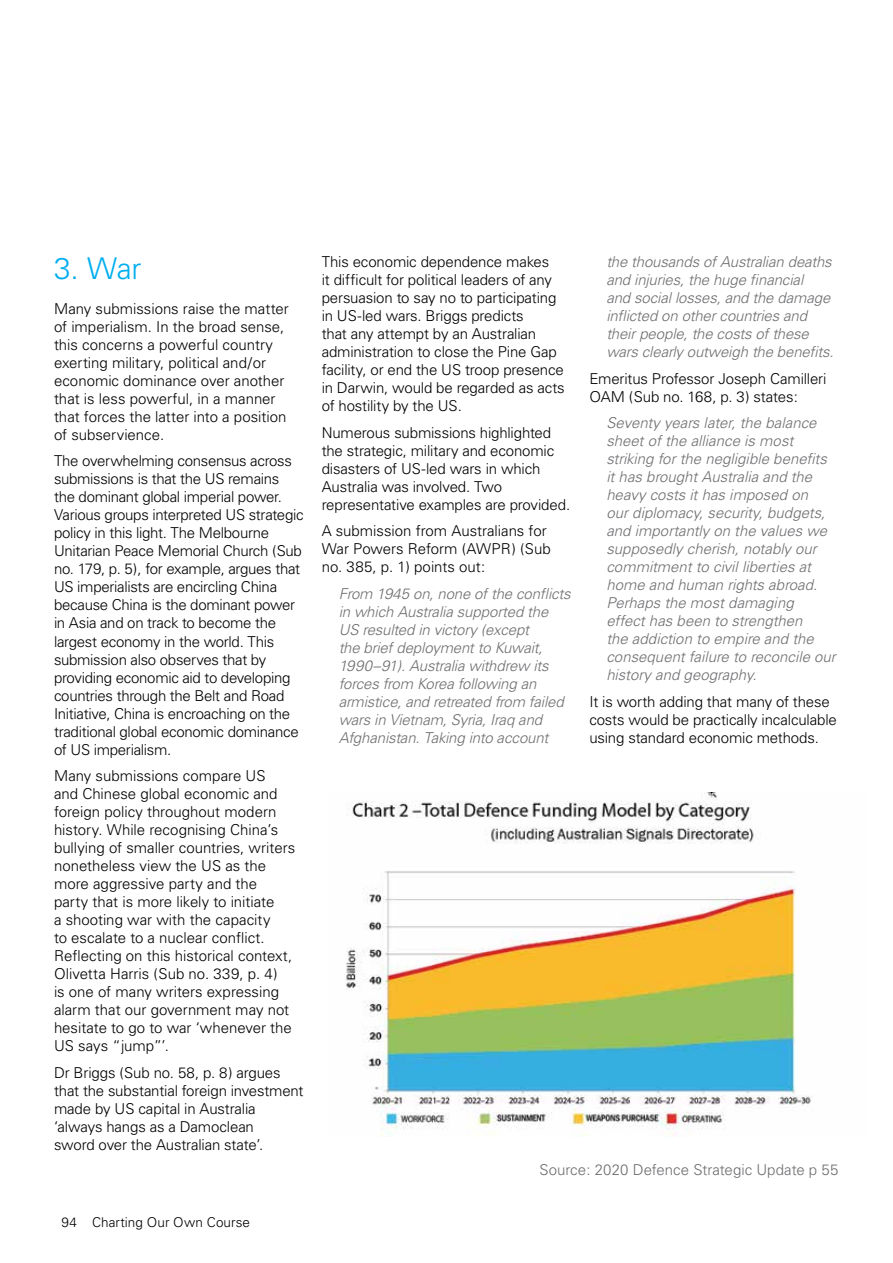
<style>
.page{position:relative;width:893px;height:1263px;background:#fff}
.page>*{position:absolute;margin:0;border:0;box-sizing:border-box;transform-origin:0 0}
.t1{font:300 30px "Univers";color:#00aeef}
.t2{font:300 15px/18px "Univers";letter-spacing:-.01em;color:#000}
.t3{font:italic 300 15px/18px "Univers";letter-spacing:-.01em;color:#6d6e71}
.t4{font:300 15px "Univers";color:#6d6e71}
.t5{font:300 13.5px "Univers";letter-spacing:.005em;color:#000}
</style>
<div class="page">
<img style="left:346px;top:792px;width:467px;height:344px">
<h1 class="t1" style="left:54px;top:250px;width:89px">3. War</h1>
<p class="t2" style="left:54px;top:300px;width:236px">Many submissions raise the matter of imperialism. In the broad sense, this concerns a powerful country exerting military, political and/or economic dominance over another that is less powerful, in a manner that forces the latter into a position of subservience.</p>
<p class="t2" style="left:54px;top:452px;width:251px">The overwhelming consensus across submissions is that the US remains the dominant global imperial power.<br>Various groups interpreted US strategic policy in this light. The Melbourne Unitarian Peace Memorial Church (Sub no. 179, p. 5), for example, argues that US imperialists are encircling China because China is the dominant power in Asia and on track to become the largest economy in the world. This submission also observes that by providing economic aid to developing countries through the Belt and Road Initiative, China is encroaching on the traditional global economic dominance of US imperialism.</p>
<p class="t2" style="left:54px;top:767px;width:243px">Many submissions compare US<br>and Chinese global economic and foreign policy throughout modern history. While recognising China’s bullying of smaller countries, writers nonetheless view the US as the more aggressive party and the<br>party that is more likely to initiate<br>a shooting war with the capacity<br>to escalate to a nuclear conflict.<br>Reflecting on this historical context,<br>Olivetta Harris (Sub no. 339, p. 4)<br>is one of many writers expressing alarm that our government may not hesitate to go to war ‘whenever the<br>US says “jump”’.</p>
<p class="t2" style="left:54px;top:1063px;width:251px">Dr Briggs (Sub no. 58, p. 8) argues that the substantial foreign investment made by US capital in Australia ‘always hangs as a Damoclean<br>sword over the Australian state’.</p>
<p class="t5" style="left:61px;top:1214px;width:190px">94 Charting Our Own Course</p>
<p class="t2" style="left:322px;top:253px;width:245px">This economic dependence makes<br>it difficult for political leaders of any persuasion to say no to participating in US-led wars. Briggs predicts<br>that any attempt by an Australian administration to close the Pine Gap facility, or end the US troop presence in Darwin, would be regarded as acts of hostility by the US.</p>
<p class="t2" style="left:322px;top:423px;width:250px">Numerous submissions highlighted the strategic, military and economic disasters of US-led wars in which Australia was involved. Two representative examples are provided.</p>
<p class="t2" style="left:322px;top:522px;width:231px">A submission from Australians for<br>War Powers Reform (AWPR) (Sub no. 385, p. 1) points out:</p>
<p class="t3" style="left:339px;top:584px;width:233px">From 1945 on, none of the conflicts in which Australia supported the US resulted in victory (except<br>the brief deployment to Kuwait, 1990–91). Australia withdrew its forces from Korea following an armistice, and retreated from failed wars in Vietnam, Syria, Iraq and Afghanistan. Taking into account</p>
<p class="t3" style="left:606px;top:253px;width:229px">the thousands of Australian deaths and injuries, the huge financial<br>and social losses, and the damage inflicted on other countries and their people, the costs of these wars clearly outweigh the benefits.</p>
<p class="t2" style="left:589px;top:369px;width:239px">Emeritus Professor Joseph Camilleri<br>OAM (Sub no. 168, p. 3) states:</p>
<p class="t3" style="left:606px;top:414px;width:231px">Seventy years later, the balance sheet of the alliance is most striking for the negligible benefits it has brought Australia and the heavy costs it has imposed on<br>our diplomacy, security, budgets, and importantly on the values we supposedly cherish, notably our commitment to civil liberties at home and human rights abroad.<br>Perhaps the most damaging<br>effect has been to strengthen<br>the addiction to empire and the consequent failure to reconcile our history and geography.</p>
<p class="t2" style="left:589px;top:692px;width:249px">It is worth adding that many of these costs would be practically incalculable using standard economic methods.</p>
<p class="t4" style="left:539px;top:1160px;width:300px">Source: 2020 Defence Strategic Update p 55</p>
</div>
